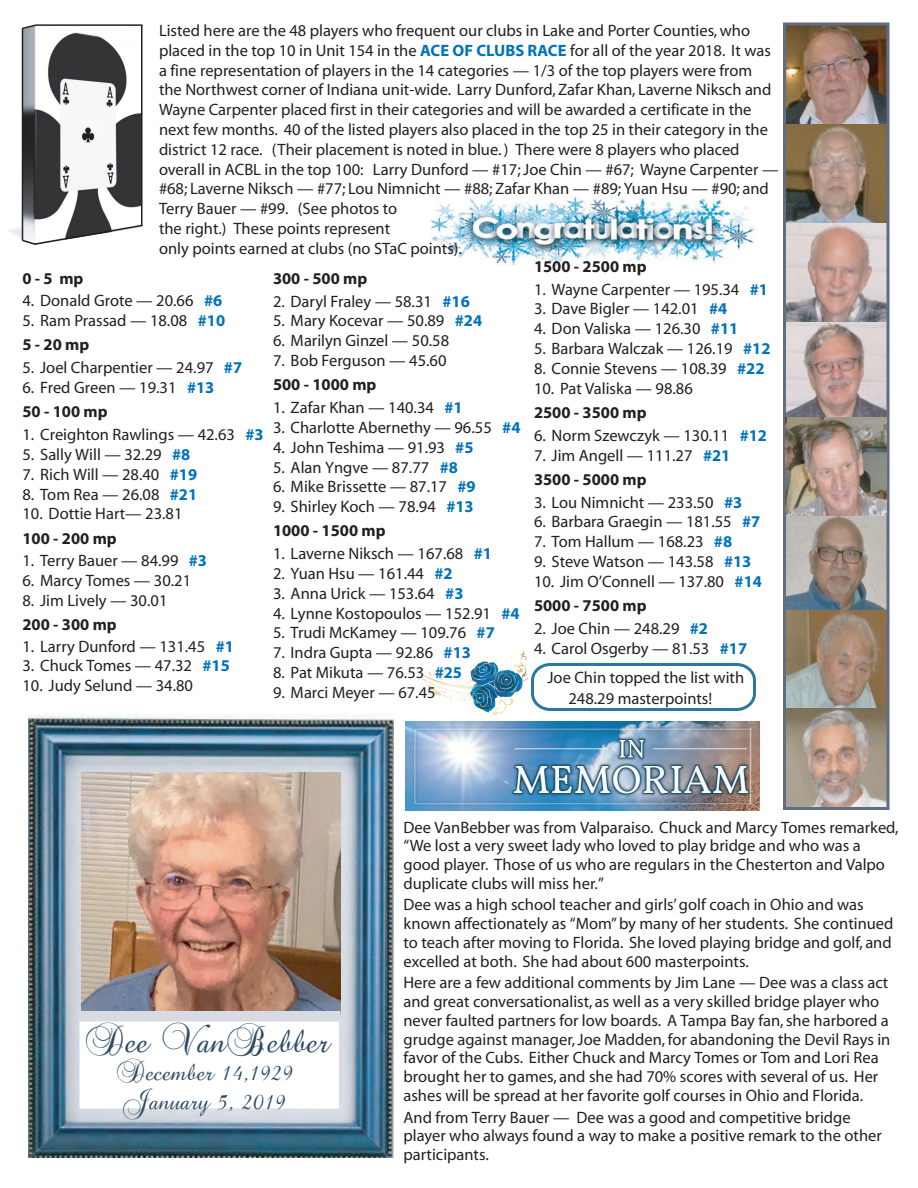
<style>
.page{position:relative;width:918px;height:1188px;background:#fff}
.page>*{position:absolute;margin:0;border:0;box-sizing:border-box;transform-origin:0 0}
.t1{font:33px "Brock Script";color:#2c4b66}
.t2{font:24px/28.5px "Brock Script";color:#2c4b66;text-align:center}
.t3{font:16.5px/18.8px "Myriad";color:#231f20}
.t4{font:700 16.5px "Myriad";color:#231f20}
.s1{font-weight:700;color:#0072bc}
.s2{font-weight:700}
</style>
<div class="page">
<img style="left:422px;top:651px;width:106px;height:65px">
<img style="left:430px;top:196px;width:326px;height:69px">
<svg style="left:21px;top:24px;width:122px;height:222px"></svg>
<img style="left:787px;top:26px;width:99px;height:780px">
<div style="left:783px;top:22px;width:107px;height:788px;border:3px solid #616d81"></div>
<img style="left:28px;top:714px;width:365px;height:444px">
<img style="left:81px;top:772px;width:260px;height:242px">
<div style="left:80px;top:1011px;width:260px;height:93px;background:#d8dbe1"></div>
<div style="left:80px;top:1022px;width:259px;height:86px;background:#fff"></div>
<svg style="left:531px;top:663px;width:225px;height:47px"></svg>
<img style="left:405px;top:722px;width:355px;height:88px">
<svg style="left:750px;top:728px;width:1px;height:76px"></svg>
<p class="t3" style="left:159px;top:21px;width:621px;line-height:19.8px">Listed here are the 48 players who frequent our clubs in Lake and Porter Counties, who placed in the top 10 in Unit 154 in the <span class="s1">ACE OF CLUBS RACE</span> for all of the year 2018. It was a fine representation of players in the 14 categories — 1/3 of the top players were from the Northwest corner of Indiana unit-wide. Larry Dunford, Zafar Khan, Laverne Niksch and Wayne Carpenter placed first in their categories and will be awarded a certificate in the next few months. 40 of the listed players also placed in the top 25 in their category in the district 12 race. (Their placement is noted in blue. ) There were 8 players who placed overall in ACBL in the top 100: Larry Dunford — #17; Joe Chin — #67; Wayne Carpenter — #68; Laverne Niksch — #77; Lou Nimnicht — #88; Zafar Khan — #89; Yuan Hsu — #90; and Terry Bauer — #99. (See photos to<br>the right.) These points represent<br>only points earned at clubs (no STaC points).</p>
<p class="t4" style="left:22px;top:269px;width:63px">0 - 5 mp</p>
<p class="t3" style="left:22px;top:292px;width:201px">4. Donald Grote — 20.66 <span class="s1">#6</span></p>
<p class="t3" style="left:22px;top:309px;width:204px;line-height:24.3px">5. Ram Prassad — 18.08 <span class="s1">#10<br></span><span class="s2">5 - 20 mp</span></p>
<p class="t3" style="left:22px;top:359px;width:221px">5. Joel Charpentier — 24.97 <span class="s1">#7</span></p>
<p class="t3" style="left:22px;top:376px;width:193px;line-height:24.3px">6. Fred Green — 19.31 <span class="s1">#13<br></span><span class="s2">50 - 100 mp</span></p>
<p class="t3" style="left:22px;top:426px;width:243px">1. Creighton Rawlings — 42.63 <span class="s1">#3</span></p>
<p class="t3" style="left:22px;top:446px;width:169px">5. Sally Will — 32.29 <span class="s1">#8</span></p>
<p class="t3" style="left:22px;top:466px;width:176px">7. Rich Will — 28.40 <span class="s1">#19</span></p>
<p class="t3" style="left:22px;top:485px;width:176px">8. Tom Rea — 26.08 <span class="s1">#21</span></p>
<p class="t3" style="left:22px;top:505px;width:162px">10. Dottie Hart— 23.81</p>
<p class="t4" style="left:22px;top:530px;width:96px">100 - 200 mp</p>
<p class="t3" style="left:22px;top:552px;width:186px">1. Terry Bauer — 84.99 <span class="s1">#3</span></p>
<p class="t3" style="left:22px;top:572px;width:170px">6. Marcy Tomes — 30.21</p>
<p class="t3" style="left:22px;top:592px;width:146px">8. Jim Lively — 30.01</p>
<p class="t4" style="left:22px;top:616px;width:96px">200 - 300 mp</p>
<p class="t3" style="left:22px;top:637px;width:213px">1. Larry Dunford — 131.45 <span class="s1">#1</span></p>
<p class="t3" style="left:22px;top:657px;width:209px">3. Chuck Tomes — 47.32 <span class="s1">#15</span></p>
<p class="t3" style="left:22px;top:677px;width:172px">10. Judy Selund — 34.80</p>
<p class="t4" style="left:273px;top:270px;width:96px">300 - 500 mp</p>
<p class="t3" style="left:273px;top:292px;width:198px">2. Daryl Fraley — 58.31 <span class="s1">#16</span></p>
<p class="t3" style="left:273px;top:312px;width:211px">5. Mary Kocevar — 50.89 <span class="s1">#24</span></p>
<p class="t3" style="left:273px;top:332px;width:178px">6. Marilyn Ginzel — 50.58</p>
<p class="t3" style="left:273px;top:352px;width:175px">7. Bob Ferguson — 45.60</p>
<p class="t4" style="left:273px;top:376px;width:105px">500 - 1000 mp</p>
<p class="t3" style="left:273px;top:399px;width:191px">1. Zafar Khan — 140.34 <span class="s1">#1</span></p>
<p class="t3" style="left:273px;top:419px;width:249px">3. Charlotte Abernethy — 96.55 <span class="s1">#4</span></p>
<p class="t3" style="left:273px;top:439px;width:202px">4. John Teshima — 91.93 <span class="s1">#5</span></p>
<p class="t3" style="left:273px;top:458px;width:186px">5. Alan Yngve — 87.77 <span class="s1">#8</span></p>
<p class="t3" style="left:273px;top:478px;width:204px">6. Mike Brissette — 87.17 <span class="s1">#9</span></p>
<p class="t3" style="left:273px;top:495px;width:202px;line-height:24.3px">9. Shirley Koch — 78.94 <span class="s1">#13<br></span><span class="s2">1000 - 1500 mp</span></p>
<p class="t3" style="left:273px;top:545px;width:220px">1. Laverne Niksch — 167.68 <span class="s1">#1</span></p>
<p class="t3" style="left:273px;top:565px;width:181px">2. Yuan Hsu — 161.44 <span class="s1">#2</span></p>
<p class="t3" style="left:273px;top:585px;width:192px">3. Anna Urick — 153.64 <span class="s1">#3</span></p>
<p class="t3" style="left:273px;top:604px;width:248px">4. Lynne Kostopoulos — 152.91 <span class="s1">#4</span></p>
<p class="t3" style="left:273px;top:624px;width:223px">5. Trudi McKamey — 109.76 <span class="s1">#7</span></p>
<p class="t3" style="left:273px;top:644px;width:200px">7. Indra Gupta — 92.86 <span class="s1">#13</span></p>
<p class="t3" style="left:273px;top:664px;width:191px">8. Pat Mikuta — 76.53 <span class="s1">#25</span></p>
<p class="t3" style="left:273px;top:684px;width:164px">9. Marci Meyer — 67.45</p>
<p class="t4" style="left:534px;top:258px;width:114px">1500 - 2500 mp</p>
<p class="t3" style="left:534px;top:280px;width:235px">1. Wayne Carpenter — 195.34 <span class="s1">#1</span></p>
<p class="t3" style="left:534px;top:300px;width:195px">3. Dave Bigler — 142.01 <span class="s1">#4</span></p>
<p class="t3" style="left:534px;top:320px;width:206px">4. Don Valiska — 126.30 <span class="s1">#11</span></p>
<p class="t3" style="left:534px;top:340px;width:238px">5. Barbara Walczak — 126.19 <span class="s1">#12</span></p>
<p class="t3" style="left:534px;top:360px;width:232px">8. Connie Stevens — 108.39 <span class="s1">#22</span></p>
<p class="t3" style="left:534px;top:379px;width:160px">10. Pat Valiska — 98.86</p>
<p class="t4" style="left:534px;top:404px;width:114px">2500 - 3500 mp</p>
<p class="t3" style="left:534px;top:427px;width:235px">6. Norm Szewczyk — 130.11 <span class="s1">#12</span></p>
<p class="t3" style="left:534px;top:444px;width:198px;line-height:24.3px">7. Jim Angell — 111.27 <span class="s1">#21<br></span><span class="s2">3500 - 5000 mp</span></p>
<p class="t3" style="left:534px;top:493px;width:210px">3. Lou Nimnicht — 233.50 <span class="s1">#3</span></p>
<p class="t3" style="left:534px;top:513px;width:228px">6. Barbara Graegin — 181.55 <span class="s1">#7</span></p>
<p class="t3" style="left:534px;top:533px;width:200px">7. Tom Hallum — 168.23 <span class="s1">#8</span></p>
<p class="t3" style="left:534px;top:553px;width:219px">9. Steve Watson — 143.58 <span class="s1">#13</span></p>
<p class="t3" style="left:534px;top:570px;width:230px;line-height:24.3px">10. Jim O’Connell — 137.80 <span class="s1">#14<br></span><span class="s2">5000 - 7500 mp</span></p>
<p class="t3" style="left:534px;top:620px;width:175px">2. Joe Chin — 248.29 <span class="s1">#2</span></p>
<p class="t3" style="left:534px;top:640px;width:215px">4. Carol Osgerby — 81.53 <span class="s1">#17</span></p>
<p class="t3" style="left:568px;top:667px;width:177px;line-height:21px;text-indent:-21px">Joe Chin topped the list with<br>248.29 masterpoints!</p>
<h1 class="t1" style="left:84px;top:1016px;width:247px">Dee VanBebber</h1>
<h2 class="t2" style="left:116px;top:1059px;width:179px">December 14,1929<br>January 5, 2019</h2>
<p class="t3" style="left:404px;top:818px;width:497px">Dee VanBebber was from Valparaiso. Chuck and Marcy Tomes remarked, “We lost a very sweet lady who loved to play bridge and who was a good player. Those of us who are regulars in the Chesterton and Valpo duplicate clubs will miss her.”</p>
<p class="t3" style="left:404px;top:896px;width:492px">Dee was a high school teacher and girls’ golf coach in Ohio and was known affectionately as “Mom” by many of her students. She continued to teach after moving to Florida. She loved playing bridge and golf, and excelled at both. She had about 600 masterpoints.</p>
<p class="t3" style="left:404px;top:974px;width:488px">Here are a few additional comments by Jim Lane — Dee was a class act and great conversationalist, as well as a very skilled bridge player who never faulted partners for low boards. A Tampa Bay fan, she harbored a grudge against manager, Joe Madden, for abandoning the Devil Rays in favor of the Cubs. Either Chuck and Marcy Tomes or Tom and Lori Rea brought her to games, and she had 70% scores with several of us. Her ashes will be spread at her favorite golf courses in Ohio and Florida.</p>
<p class="t3" style="left:404px;top:1109px;width:480px">And from Terry Bauer — Dee was a good and competitive bridge player who always found a way to make a positive remark to the other participants.</p>
</div>
